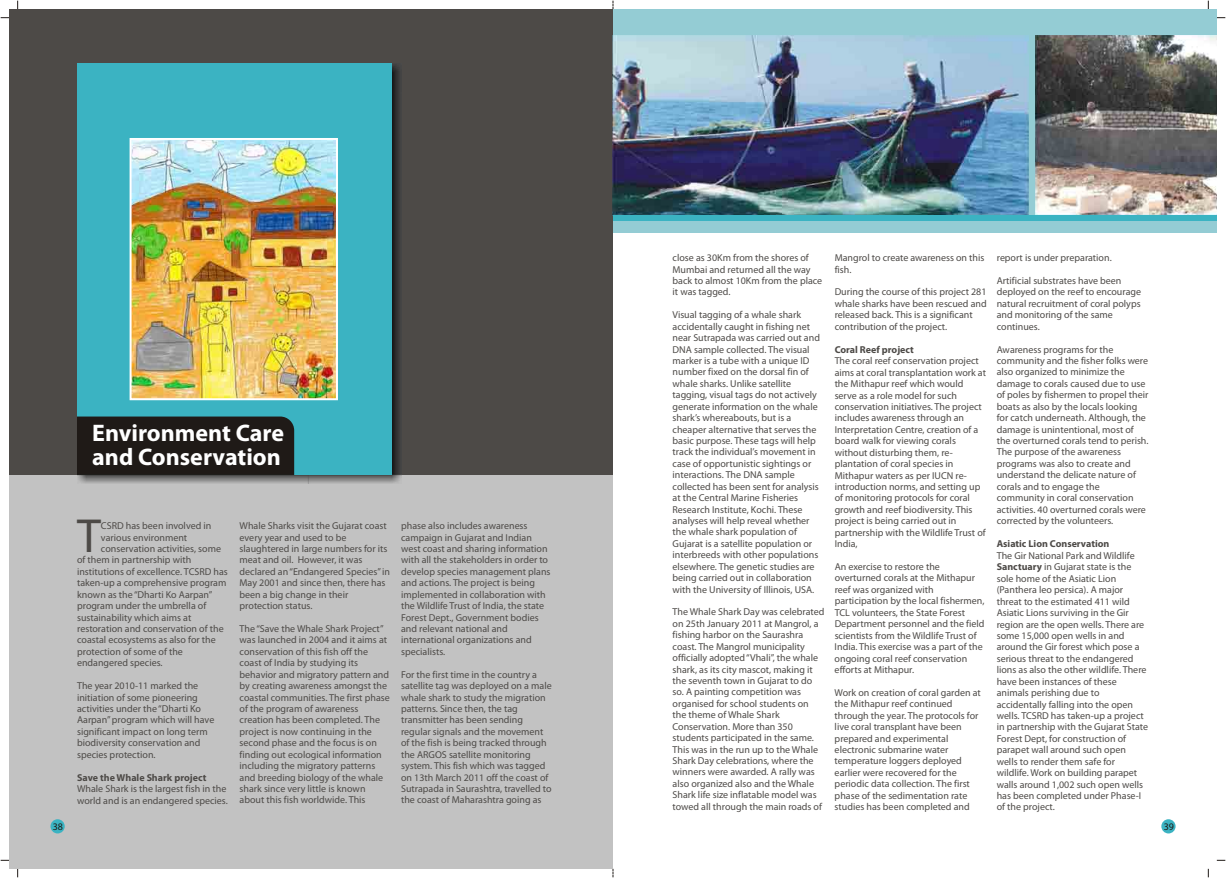
<style>
.page{position:relative;width:1226px;height:878px;background:#fff}
.page>*{position:absolute;margin:0;border:0;box-sizing:border-box;transform-origin:0 0}
.t1{font:48px "Myriad Pro";color:#4d4a47}
.t2{font:700 24px/23.9px "Myriad Pro";color:#fff}
.t3{font:10px/11.4px "Myriad Pro";color:#4d4a47}
.t4{font:700 10px "Myriad Pro";color:#4d4a47}
.t5{font:10px "Myriad Pro";color:#1f1a17}
.s1{font-weight:700}
</style>
<div class="page">
<div style="left:9px;top:9px;width:604px;height:859px;background:#c2c2c2"></div>
<div style="left:9px;top:9px;width:604px;height:466px;background:#4d4a47"></div>
<img style="left:78px;top:63px;width:324px;height:421px">
<div style="left:77px;top:63px;width:314px;height:412px;background:#3bb3c2"></div>
<img style="left:133px;top:141px;width:202px;height:256px">
<div style="left:77px;top:416px;width:217px;height:59px;background:#1f1a17"></div>
<div style="left:50px;top:819px;width:15px;height:14px;background:#3bb3c2;border-radius:50%"></div>
<div style="left:1161px;top:819px;width:14px;height:14px;background:#3bb3c2;border-radius:50%"></div>
<div style="left:130px;top:138px;width:208px;height:262px;border:2px solid #fff"></div>
<div style="left:613px;top:9px;width:604px;height:223px;background:#94ccd4"></div>
<img style="left:1035px;top:35px;width:182px;height:180px">
<img style="left:613px;top:35px;width:415px;height:180px">
<div style="left:613px;top:215px;width:604px;height:6px;background:#3bb3c2"></div>
<h2 class="t2" style="left:92px;top:423px;width:193px">Environment Care and Conservation</h2>
<h1 class="t1" style="left:77px;top:516px;width:25px">T</h1>
<p class="t3" style="left:101px;top:521px;width:112px">CSRD has been involved in</p>
<p class="t3" style="left:101px;top:532px;width:88px">various environment</p>
<p class="t3" style="left:101px;top:543px;width:122px">conservation activities, some</p>
<p class="t3" style="left:77px;top:555px;width:116px">of them in partnership with</p>
<p class="t3" style="left:77px;top:566px;width:152px">institutions of excellence. TCSRD has</p>
<p class="t3" style="left:77px;top:578px;width:151px">taken-up a comprehensive program</p>
<p class="t3" style="left:77px;top:589px;width:137px">known as the “Dharti Ko Aarpan”</p>
<p class="t3" style="left:77px;top:600px;width:131px">program under the umbrella of</p>
<p class="t3" style="left:77px;top:612px;width:116px">sustainability which aims at</p>
<p class="t3" style="left:77px;top:623px;width:148px">restoration and conservation of the</p>
<p class="t3" style="left:77px;top:635px;width:140px">coastal ecosystems as also for the</p>
<p class="t3" style="left:77px;top:646px;width:107px">protection of some of the</p>
<p class="t3" style="left:77px;top:658px;width:87px">endangered species.</p>
<p class="t3" style="left:77px;top:680px;width:139px">The year 2010-11 marked the initiation of some pioneering activities under the “Dharti Ko<br>Aarpan” program which will have significant impact on long term biodiversity conservation and species protection.</p>
<p class="t4" style="left:77px;top:773px;width:131px">Save the Whale Shark project</p>
<p class="t3" style="left:77px;top:784px;width:152px">Whale Shark is the largest fish in the world and is an endangered species.</p>
<p class="t3" style="left:240px;top:521px;width:152px">Whale Sharks visit the Gujarat coast every year and used to be slaughtered in large numbers for its meat and oil. However, it was declared an “Endangered Species” in<br>May 2001 and since then, there has been a big change in their protection status.</p>
<p class="t3" style="left:240px;top:623px;width:152px">The “Save the Whale Shark Project” was launched in 2004 and it aims at conservation of this fish off the coast of India by studying its behavior and migratory pattern and by creating awareness amongst the coastal communities. The first phase of the program of awareness creation has been completed. The project is now continuing in the second phase and the focus is on finding out ecological information including the migratory patterns and breeding biology of the whale shark since very little is known about this fish worldwide. This</p>
<p class="t3" style="left:401px;top:521px;width:151px">phase also includes awareness campaign in Gujarat and Indian west coast and sharing information with all the stakeholders in order to develop species management plans and actions. The project is being implemented in collaboration with the Wildlife Trust of India, the state<br>Forest Dept., Government bodies and relevant national and international organizations and specialists.</p>
<p class="t3" style="left:401px;top:669px;width:152px">For the first time in the country a satellite tag was deployed on a male whale shark to study the migration patterns. Since then, the tag transmitter has been sending regular signals and the movement of the fish is being tracked through the ARGOS satellite monitoring system. This fish which was tagged on 13th March 2011 off the coast of Sutrapada in Saurashtra, travelled to the coast of Maharashtra going as</p>
<p class="t3" style="left:673px;top:253px;width:151px">close as 30Km from the shores of<br>Mumbai and returned all the way back to almost 10Km from the place it was tagged.</p>
<p class="t3" style="left:673px;top:310px;width:149px">Visual tagging of a whale shark accidentally caught in fishing net near Sutrapada was carried out and DNA sample collected. The visual marker is a tube with a unique ID number fixed on the dorsal fin of whale sharks. Unlike satellite tagging, visual tags do not actively generate information on the whale shark’s whereabouts, but is a cheaper alternative that serves the basic purpose. These tags will help track the individual’s movement in case of opportunistic sightings or interactions. The DNA sample collected has been sent for analysis at the Central Marine Fisheries Research Institute, Kochi. These analyses will help reveal whether the whale shark population of Gujarat is a satellite population or interbreeds with other populations elsewhere. The genetic studies are being carried out in collaboration with the University of Illinois, USA.</p>
<p class="t3" style="left:673px;top:607px;width:153px">The Whale Shark Day was celebrated on 25th January 2011 at Mangrol, a fishing harbor on the Saurashra coast. The Mangrol municipality officially adopted “Vhali”, the whale shark, as its city mascot, making it the seventh town in Gujarat to do so. A painting competition was organised for school students on the theme of Whale Shark<br>Conservation. More than 350 students participated in the same.<br>This was in the run up to the Whale<br>Shark Day celebrations, where the winners were awarded. A rally was also organized also and the Whale<br>Shark life size inflatable model was towed all through the main roads of</p>
<p class="t3" style="left:835px;top:253px;width:151px">Mangrol to create awareness on this fish.</p>
<p class="t3" style="left:835px;top:287px;width:154px">During the course of this project 281 whale sharks have been rescued and released back. This is a significant contribution of the project.</p>
<p class="t4" style="left:835px;top:345px;width:81px">Coral Reef project</p>
<p class="t3" style="left:835px;top:356px;width:153px">The coral reef conservation project aims at coral transplantation work at the Mithapur reef which would serve as a role model for such conservation initiatives. The project includes awareness through an<br>Interpretation Centre, creation of a board walk for viewing corals without disturbing them, re&shy;plantation of coral species in<br>Mithapur waters as per IUCN re&shy;introduction norms, and setting up of monitoring protocols for coral growth and reef biodiversity. This project is being carried out in partnership with the Wildlife Trust of<br>India,</p>
<p class="t3" style="left:835px;top:561px;width:151px">An exercise to restore the overturned corals at the Mithapur reef was organized with participation by the local fishermen,<br>TCL volunteers, the State Forest<br>Department personnel and the field scientists from the Wildlife Trust of<br>India. This exercise was a part of the ongoing coral reef conservation efforts at Mithapur.</p>
<p class="t3" style="left:835px;top:687px;width:148px">Work on creation of coral garden at the Mithapur reef continued through the year. The protocols for live coral transplant have been prepared and experimental electronic submarine water temperature loggers deployed earlier were recovered for the periodic data collection. The first phase of the sedimentation rate studies has been completed and</p>
<p class="t3" style="left:997px;top:253px;width:116px">report is under preparation.</p>
<p class="t3" style="left:997px;top:276px;width:146px">Artificial substrates have been deployed on the reef to encourage natural recruitment of coral polyps and monitoring of the same continues.</p>
<p class="t3" style="left:997px;top:344px;width:153px">Awareness programs for the community and the fisher folks were also organized to minimize the damage to corals caused due to use of poles by fishermen to propel their boats as also by the locals looking for catch underneath. Although, the damage is unintentional, most of the overturned corals tend to perish.<br>The purpose of the awareness programs was also to create and understand the delicate nature of corals and to engage the community in coral conservation activities. 40 overturned corals were corrected by the volunteers.</p>
<p class="t4" style="left:997px;top:539px;width:114px">Asiatic Lion Conservation</p>
<p class="t3" style="left:997px;top:550px;width:153px">The Gir National Park and Wildlife<br><span class="s1">Sanctuary</span> in Gujarat state is the sole home of the Asiatic Lion (Panthera leo persica). A major threat to the estimated 411 wild<br>Asiatic Lions surviving in the Gir region are the open wells. There are some 15,000 open wells in and around the Gir forest which pose a serious threat to the endangered lions as also the other wildlife. There have been instances of these animals perishing due to accidentally falling into the open wells. TCSRD has taken-up a project in partnership with the Gujarat State<br>Forest Dept, for construction of parapet wall around such open wells to render them safe for wildlife. Work on building parapet walls around 1,002 such open wells has been completed under Phase-I of the project.</p>
<p class="t5" style="left:53px;top:821px;width:12px">38</p>
<p class="t5" style="left:1164px;top:821px;width:12px">39</p>
</div>
